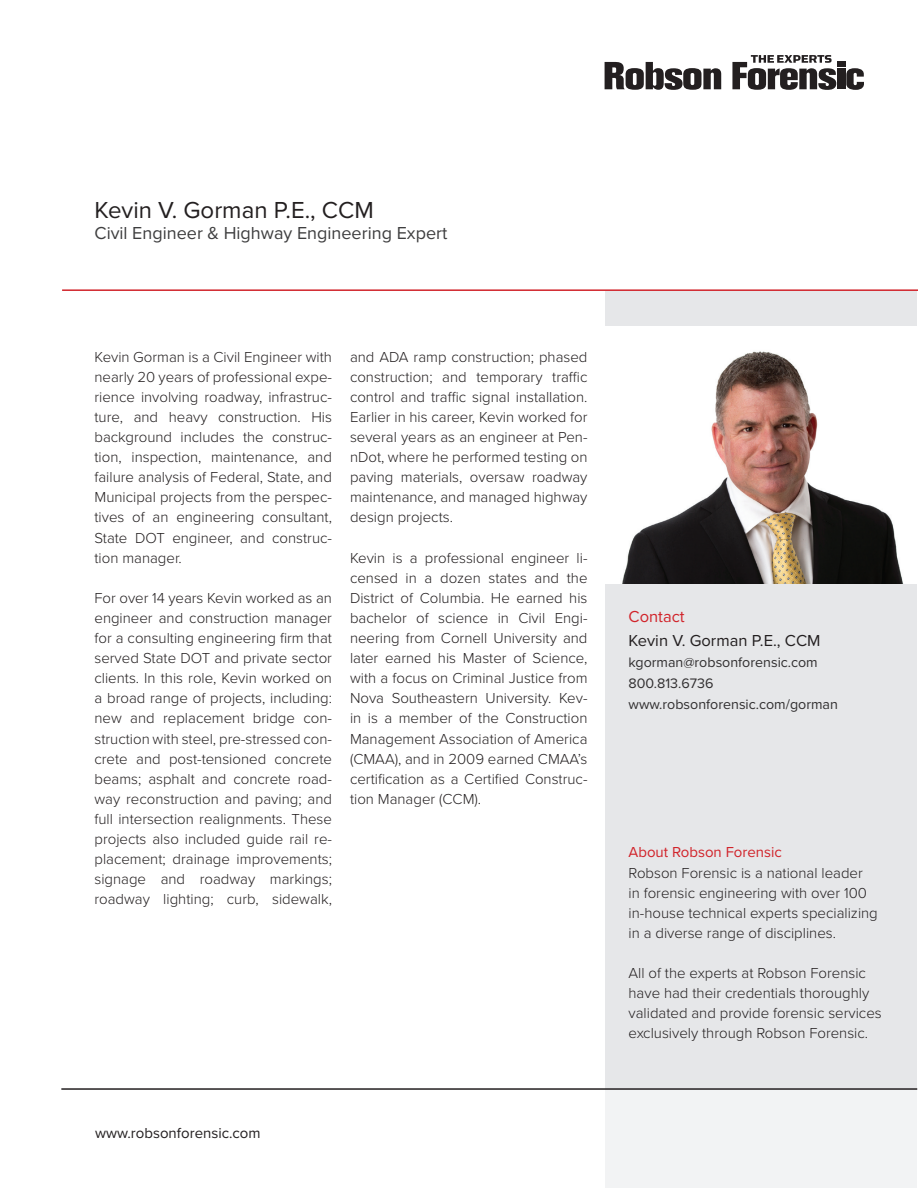
<style>
.page{position:relative;width:918px;height:1188px;background:#fff}
.page>*{position:absolute;margin:0;border:0;box-sizing:border-box;transform-origin:0 0}
.t1{font:24px "Proxima Nova";color:#231f20}
.t2{font:18px "Proxima Nova";color:#3e3e3f}
.t3{font:16.5px "Proxima Nova";color:#231f20}
.t4{font:16.5px "Proxima Nova";color:#d1232a}
.t5{font:300 15px/20.1px "Proxima Nova";color:#231f20;text-align:justify}
.t6{font:15px "Proxima Nova";color:#231f20}
.t7{font:15px "Proxima Nova";color:#d1232a}
.t8{font:14.25px/21px "Proxima Nova";color:#312f30}
</style>
<div class="page">
<div style="left:605px;top:290px;width:312px;height:800px;background:#e6e7e9"></div>
<hr style="left:62px;top:289px;width:856px;height:2px;background:#d1232a">
<svg style="left:605px;top:62px;width:116px;height:28px"></svg>
<svg style="left:732px;top:55px;width:104px;height:35px"></svg>
<div style="left:837px;top:61px;width:8px;height:5px;background:#231f20"></div>
<div style="left:837px;top:69px;width:8px;height:20px;background:#231f20"></div>
<svg style="left:846px;top:68px;width:18px;height:22px"></svg>
<img style="left:605px;top:326px;width:312px;height:257px">
<div style="left:606px;top:1090px;width:311px;height:98px;background:#f2f3f4"></div>
<hr style="left:61px;top:1088px;width:856px;height:2px;background:#231f20">
<h1 class="t1" style="left:94px;top:192px;width:281px">Kevin V. Gorman P.E., CCM</h1>
<p class="t2" style="left:94px;top:220px;width:354px">Civil Engineer &amp; Highway Engineering Expert</p>
<p class="t5" style="left:94px;top:346px;width:239px">Kevin Gorman is a Civil Engineer with nearly 20 years of professional expe&shy;rience involving roadway, infrastruc&shy;ture, and heavy construction. His background includes the construc&shy;tion, inspection, maintenance, and failure analysis of Federal, State, and Municipal projects from the perspec&shy;tives of an engineering consultant, State DOT engineer, and construc&shy;tion manager.</p>
<p class="t5" style="left:94px;top:587px;width:239px">For over 14 years Kevin worked as an engineer and construction manager for a consulting engineering firm that served State DOT and private sector clients. In this role, Kevin worked on a broad range of projects, including: new and replacement bridge con&shy;struction with steel, pre-stressed con&shy;crete and post-tensioned concrete beams; asphalt and concrete road&shy;way reconstruction and paving; and full intersection realignments. These projects also included guide rail re&shy;placement; drainage improvements; signage and roadway markings; roadway lighting; curb, sidewalk,</p>
<p class="t5" style="left:350px;top:346px;width:239px">and ADA ramp construction; phased construction; and temporary traffic control and traffic signal installation.<br>Earlier in his career, Kevin worked for several years as an engineer at Pen&shy;nDot, where he performed testing on paving materials, oversaw roadway maintenance, and managed highway design projects.</p>
<p class="t5" style="left:350px;top:547px;width:239px">Kevin is a professional engineer li&shy;censed in a dozen states and the District of Columbia. He earned his bachelor of science in Civil Engi&shy;neering from Cornell University and later earned his Master of Science, with a focus on Criminal Justice from Nova Southeastern University. Kev&shy;in is a member of the Construction Management Association of America (CMAA), and in 2009 earned CMAA’s certification as a Certified Construc&shy;tion Manager (CCM).</p>
<p class="t6" style="left:95px;top:1122px;width:167px">www.robsonforensic.com</p>
<p class="t4" style="left:629px;top:604px;width:58px">Contact</p>
<p class="t3" style="left:629px;top:628px;width:194px">Kevin V. Gorman P.E., CCM</p>
<p class="t8" style="left:629px;top:651px;width:211px">kgorman@robsonforensic.com<br>800.813.6736 www.robsonforensic.com/gorman</p>
<p class="t7" style="left:629px;top:841px;width:155px">About Robson Forensic</p>
<p class="t5" style="left:629px;top:862px;width:251px;text-align:left">Robson Forensic is a national leader in forensic engineering with over 100 in-house technical experts specializing in a diverse range of disciplines.</p>
<p class="t5" style="left:629px;top:962px;width:255px;text-align:left">All of the experts at Robson Forensic have had their credentials thoroughly validated and provide forensic services exclusively through Robson Forensic.</p>
</div>
